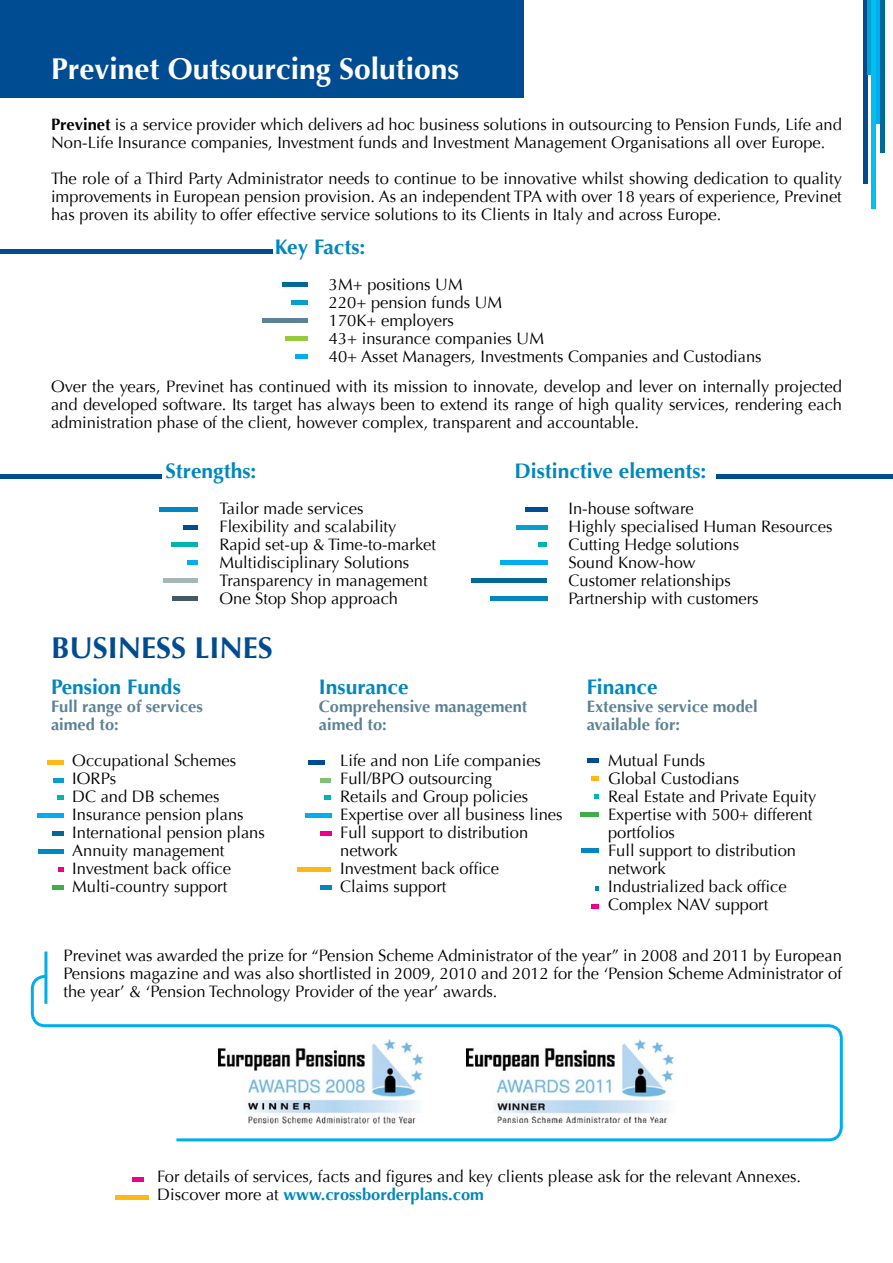
<style>
.page{position:relative;width:893px;height:1263px;background:#fff}
.page>*{position:absolute;margin:0;border:0;box-sizing:border-box;transform-origin:0 0}
.t1{font:700 30px "Optima";color:#fff}
.t2{font:700 30px "Optima";color:#004c92}
.t3{font:700 21px "Optima";color:#0087bf}
.t4{font:16.5px/18px "Optima";color:#000}
.t5{font:700 16.5px/18px "Optima";color:#5b8395}
.s1{font-weight:700}
.s2{font-weight:700;color:#0087bf}
</style>
<div class="page">
<div style="left:0;top:0;width:523px;height:98px;background:#004c92"></div>
<div style="left:0;top:249px;width:272px;height:5px;background:#004c92"></div>
<hr style="left:0;top:474px;width:162px;height:4px;background:#004c92">
<hr style="left:716px;top:474px;width:177px;height:4px;background:#004c92">
<hr style="left:863px;top:0;width:4px;height:184px;background:#004c92">
<div style="left:867px;top:0;width:5px;height:75px;background:#06a0cf"></div>
<hr style="left:872px;top:0;width:4px;height:208px;background:#00c0f3">
<hr style="left:876px;top:0;width:4px;height:123px;background:#00aeef">
<hr style="left:880px;top:0;width:4px;height:152px;background:#006998">
<hr style="left:525px;top:507px;width:22px;height:4px;background:#004c92">
<hr style="left:516px;top:525px;width:31px;height:4px;background:#06a0cf">
<svg style="left:538px;top:543px;width:9px;height:4px"></svg>
<hr style="left:500px;top:561px;width:47px;height:4px;background:#00aeef">
<div style="left:472px;top:578px;width:75px;height:5px;background:#006998"></div>
<div style="left:490px;top:596px;width:57px;height:5px;background:#0087bf"></div>
<hr style="left:160px;top:507px;width:38px;height:4px;background:#0087bf">
<hr style="left:183px;top:525px;width:15px;height:4px;background:#004c92">
<hr style="left:171px;top:543px;width:27px;height:4px;background:#00b5ad">
<hr style="left:187px;top:561px;width:11px;height:4px;background:#00aeef">
<div style="left:164px;top:578px;width:34px;height:5px;background:#a6b7b7"></div>
<div style="left:173px;top:596px;width:25px;height:5px;background:#435968"></div>
<hr style="left:282px;top:283px;width:26px;height:4px;background:#006998">
<hr style="left:291px;top:301px;width:17px;height:4px;background:#06a0cf">
<div style="left:262px;top:318px;width:46px;height:5px;background:#5b8395"></div>
<div style="left:285px;top:336px;width:23px;height:5px;background:#97c93d"></div>
<hr style="left:296px;top:354px;width:12px;height:4px;background:#00aeef">
<hr style="left:47px;top:760px;width:17px;height:4px;background:#fdb913">
<hr style="left:53px;top:778px;width:11px;height:4px;background:#06a0cf">
<svg style="left:57px;top:796px;width:7px;height:4px"></svg>
<hr style="left:37px;top:814px;width:27px;height:4px;background:#00aeef">
<div style="left:52px;top:831px;width:12px;height:5px;background:#006998"></div>
<div style="left:38px;top:849px;width:26px;height:5px;background:#0087bf"></div>
<svg style="left:58px;top:867px;width:6px;height:4px"></svg>
<hr style="left:52px;top:885px;width:12px;height:4px;background:#41ad49">
<hr style="left:308px;top:760px;width:17px;height:4px;background:#004c92">
<hr style="left:321px;top:778px;width:10px;height:4px;background:#82c078">
<svg style="left:325px;top:796px;width:6px;height:4px"></svg>
<hr style="left:305px;top:814px;width:26px;height:4px;background:#00aeef">
<div style="left:320px;top:831px;width:11px;height:5px;background:#ec008c"></div>
<hr style="left:132px;top:1177px;width:11px;height:4px;background:#ec008c">
<hr style="left:297px;top:867px;width:34px;height:4px;background:#fdb913">
<hr style="left:115px;top:1195px;width:34px;height:4px;background:#fdb913">
<hr style="left:320px;top:885px;width:11px;height:4px;background:#0087bf">
<hr style="left:587px;top:759px;width:12px;height:4px;background:#004c92">
<svg style="left:592px;top:777px;width:7px;height:4px"></svg>
<svg style="left:594px;top:794px;width:5px;height:5px"></svg>
<div style="left:580px;top:812px;width:19px;height:5px;background:#41ad49"></div>
<hr style="left:581px;top:848px;width:18px;height:4px;background:#0087bf">
<svg style="left:595px;top:886px;width:4px;height:4px"></svg>
<svg style="left:591px;top:904px;width:8px;height:4px"></svg>
<svg style="left:30px;top:973px;width:143px;height:55px"></svg>
<svg style="left:173px;top:1024px;width:670px;height:118px"></svg>
<hr style="left:44px;top:951px;width:3px;height:53px;background:#00aeef">
<h1 class="t1" style="left:51px;top:51px;width:410px">Previnet Outsourcing Solutions</h1>
<p class="t4" style="left:51px;top:116px;width:792px"><span class="s1">Previnet</span> is a service provider which delivers ad hoc business solutions in outsourcing to Pension Funds, Life and<br>Non-Life Insurance companies, Investment funds and Investment Management Organisations all over Europe.</p>
<p class="t4" style="left:51px;top:170px;width:792px;text-align:justify">The role of a Third Party Administrator needs to continue to be innovative whilst showing dedication to quality improvements in European pension provision. As an independent TPA with over 18 years of experience, Previnet has proven its ability to offer effective service solutions to its Clients in Italy and across Europe.</p>
<p class="t3" style="left:275px;top:234px;width:92px">Key Facts:</p>
<p class="t4" style="left:329px;top:275px;width:434px">3M+ positions UM<br>220+ pension funds UM<br>170K+ employers<br>43+ insurance companies UM<br>40+ Asset Managers, Investments Companies and Custodians</p>
<p class="t4" style="left:51px;top:377px;width:792px;text-align:justify">Over the years, Previnet has continued with its mission to innovate, develop and lever on internally projected and developed software. Its target has always been to extend its range of high quality services, rendering each administration phase of the client, however complex, transparent and accountable.</p>
<p class="t3" style="left:165px;top:459px;width:93px">Strengths:</p>
<p class="t4" style="left:219px;top:500px;width:218px">Tailor made services<br>Flexibility and scalability<br>Rapid set-up &amp; Time-to-market<br>Multidisciplinary Solutions<br>Transparency in management<br>One Stop Shop approach</p>
<h1 class="t2" style="left:51px;top:630px;width:223px">BUSINESS LINES</h1>
<p class="t3" style="left:514px;top:459px;width:193px">Distinctive elements:</p>
<p class="t4" style="left:568px;top:500px;width:265px">In-house software<br>Highly specialised Human Resources<br>Cutting Hedge solutions<br>Sound Know-how<br>Customer relationships<br>Partnership with customers</p>
<p class="t3" style="left:51px;top:675px;width:131px">Pension Funds</p>
<p class="t5" style="left:51px;top:698px;width:153px">Full range of services aimed to:</p>
<p class="t4" style="left:72px;top:752px;width:194px">Occupational Schemes<br>IORPs<br>DC and DB schemes<br>Insurance pension plans<br>International pension plans<br>Annuity management<br>Investment back office<br>Multi-country support</p>
<p class="t3" style="left:319px;top:675px;width:91px">Insurance</p>
<p class="t5" style="left:319px;top:698px;width:210px">Comprehensive management aimed to:</p>
<p class="t4" style="left:340px;top:752px;width:224px">Life and non Life companies<br>Full/BPO outsourcing<br>Retails and Group policies<br>Expertise over all business lines<br>Full support to distribution network<br>Investment back office<br>Claims support</p>
<p class="t3" style="left:587px;top:675px;width:72px">Finance</p>
<p class="t5" style="left:587px;top:698px;width:172px">Extensive service model available for:</p>
<p class="t4" style="left:608px;top:752px;width:210px">Mutual Funds<br>Global Custodians<br>Real Estate and Private Equity<br>Expertise with 500+ different portfolios<br>Full support to distribution network<br>Industrialized back office<br>Complex NAV support</p>
<p class="t4" style="left:64px;top:947px;width:780px;text-align:justify">Previnet was awarded the prize for “Pension Scheme Administrator of the year” in 2008 and 2011 by European Pensions magazine and was also shortlisted in 2009, 2010 and 2012 for the ‘Pension Scheme Administrator of the year’ &amp; ‘Pension Technology Provider of the year’ awards.</p>
<p class="t4" style="left:157px;top:1168px;width:645px">For details of services, facts and figures and key clients please ask for the relevant Annexes.<br>Discover more at <span class="s2">www.crossborderplans.com</span></p>
</div>
